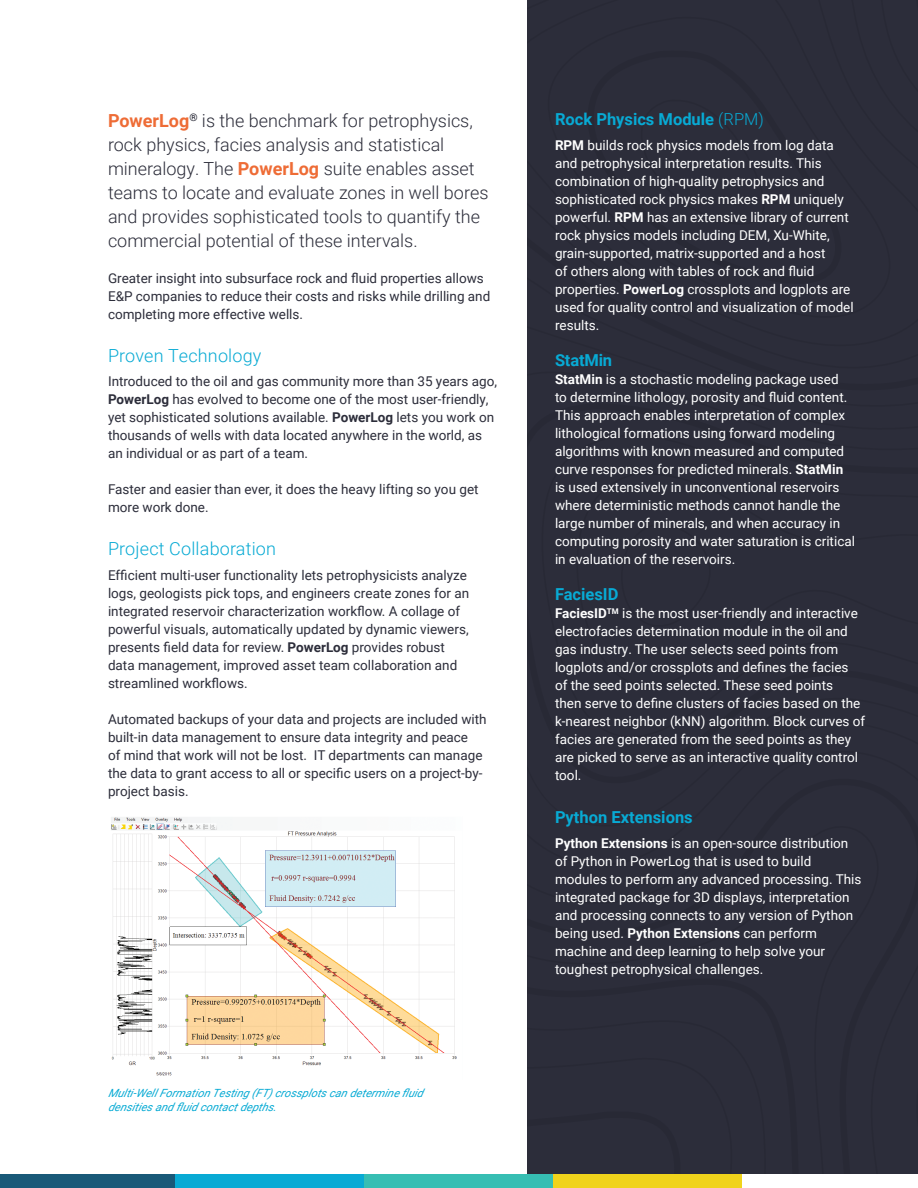
<style>
.page{position:relative;width:918px;height:1188px;background:#fff}
.page>*{position:absolute;margin:0;border:0;box-sizing:border-box;transform-origin:0 0}
.t1{font:300 18px/24px "Roboto";color:#2c2d3a}
.t2{font:300 18px "Roboto";letter-spacing:.01em;color:#08aad4}
.t3{font:700 16.5px "Roboto";color:#08aad4}
.t4{font:13.5px/18px "Roboto";color:#fff}
.t5{font:13.5px/18px "Roboto";color:#2c2d3a}
.t6{font:italic 11.25px/13.5px "Roboto";color:#08aad4}
.s1{font-weight:700;color:#ee6c36}
.s2{font-weight:700}
.s3{font-weight:300}
</style>
<div class="page">
<div style="left:879px;top:936px;width:39px;height:238px;background:#2c2d3a"></div>
<svg style="left:907px;top:1035px;width:11px;height:123px"></svg>
<div style="left:879px;top:434px;width:39px;height:312px;background:#2c2d3a"></div>
<div style="left:879px;top:471px;width:39px;height:226px;background:#2c2d3a"></div>
<div style="left:527px;top:0;width:391px;height:350px;background:#2c2d3a"></div>
<div style="left:548px;top:17px;width:342px;height:309px;background:#2c2d3a"></div>
<div style="left:527px;top:255px;width:352px;height:919px;background:#2c2d3a"></div>
<div style="left:587px;top:50px;width:254px;height:237px;background:#2c2d3a"></div>
<div style="left:527px;top:311px;width:272px;height:863px;background:#2c2d3a"></div>
<div style="left:527px;top:1010px;width:239px;height:164px;background:#2c2d3a"></div>
<div style="left:641px;top:0;width:277px;height:231px;background:#2c2d3a"></div>
<div style="left:527px;top:1056px;width:205px;height:118px;background:#2c2d3a"></div>
<div style="left:621px;top:522px;width:90px;height:106px;background:#2c2d3a"></div>
<div style="left:527px;top:1109px;width:154px;height:65px;background:#2c2d3a"></div>
<img style="left:111px;top:817px;width:346px;height:259px">
<div style="left:0;top:1174px;width:176px;height:14px;background:#195978"></div>
<div style="left:176px;top:1174px;width:188px;height:14px;background:#08aad4"></div>
<div style="left:364px;top:1174px;width:190px;height:14px;background:#36beb3"></div>
<div style="left:554px;top:1174px;width:188px;height:14px;background:#f0d31b"></div>
<p class="t1" style="left:108px;top:108px;width:382px"><span class="s1">PowerLog</span><sup>®</sup> is the benchmark for petrophysics, rock physics, facies analysis and statistical mineralogy. The <span class="s1">PowerLog</span> suite enables asset teams to locate and evaluate zones in well bores and provides sophisticated tools to quantify the commercial potential of these intervals.</p>
<p class="t5" style="left:108px;top:269px;width:384px">Greater insight into subsurface rock and fluid properties allows<br>E&amp;P companies to reduce their costs and risks while drilling and completing more effective wells.</p>
<p class="t2" style="left:108px;top:343px;width:155px">Proven Technology</p>
<p class="t5" style="left:108px;top:372px;width:391px">Introduced to the oil and gas community more than 35 years ago, <span class="s2">PowerLog</span> has evolved to become one of the most user-friendly, yet sophisticated solutions available. <span class="s2">PowerLog</span> lets you work on thousands of wells with data located anywhere in the world, as an individual or as part of a team.</p>
<p class="t5" style="left:108px;top:480px;width:372px">Faster and easier than ever, it does the heavy lifting so you get more work done.</p>
<p class="t2" style="left:108px;top:536px;width:170px">Project Collaboration</p>
<p class="t5" style="left:108px;top:566px;width:363px">Efficient multi-user functionality lets petrophysicists analyze logs, geologists pick tops, and engineers create zones for an integrated reservoir characterization workflow. A collage of powerful visuals, automatically updated by dynamic viewers, presents field data for review. <span class="s2">PowerLog</span> provides robust data management, improved asset team collaboration and streamlined workflows.</p>
<p class="t5" style="left:108px;top:710px;width:380px">Automated backups of your data and projects are included with built-in data management to ensure data integrity and peace<br>of mind that work will not be lost. IT departments can manage the data to grant access to all or specific users on a project-by&shy;project basis.</p>
<p class="t6" style="left:108px;top:1086px;width:321px">Multi-WellFormationTesting(FT) crossp lotscandeterminefluid densitiesandfluidcontactdep ths.</p>
<p class="t3" style="left:555px;top:108px;width:210px">Rock Physics Module <span class="s3">(RPM)</span></p>
<p class="t4" style="left:555px;top:136px;width:300px"><span class="s2">RPM</span> builds rock physics models from log data and petrophysical interpretation results. This combination of high-quality petrophysics and sophisticated rock physics makes <span class="s2">RPM</span> uniquely powerful. <span class="s2">RPM</span> has an extensive library of current rock physics models including DEM, Xu-White, grain-supported, matrix-supported and a host<br>of others along with tables of rock and fluid properties. <span class="s2">PowerLog</span> crossplots and logplots are used for quality control and visualization of model results.</p>
<p class="t3" style="left:555px;top:349px;width:59px">StatMin</p>
<p class="t4" style="left:555px;top:370px;width:302px"><span class="s2">StatMin</span> is a stochastic modeling package used<br>to determine lithology, porosity and fluid content.<br>This approach enables interpretation of complex lithological formations using forward modeling algorithms with known measured and computed curve responses for predicted minerals. <span class="s2">StatMin </span>is used extensively in unconventional reservoirs where deterministic methods cannot handle the large number of minerals, and when accuracy in computing porosity and water saturation is critical in evaluation of the reservoirs.</p>
<p class="t3" style="left:555px;top:583px;width:65px">FaciesID</p>
<p class="t4" style="left:555px;top:604px;width:312px"><span class="s2">FaciesID</span><sup>TM</sup> is the most user-friendly and interactive electrofacies determination module in the oil and gas industry. The user selects seed points from logplots and/or crossplots and defines the facies<br>of the seed points selected. These seed points<br>then serve to define clusters of facies based on the k-nearest neighbor (kNN) algorithm. Block curves of facies are generated from the seed points as they are picked to serve as an interactive quality control tool.</p>
<p class="t3" style="left:555px;top:805px;width:139px">Python Extensions</p>
<p class="t4" style="left:555px;top:833px;width:308px"><span class="s2">Python Extensions</span> is an open-source distribution of Python in PowerLog that is used to build modules to perform any advanced processing. This integrated package for 3D displays, interpretation and processing connects to any version of Python being used. <span class="s2">Python Extensions</span> can perform machine and deep learning to help solve your toughest petrophysical challenges.</p>
</div>
